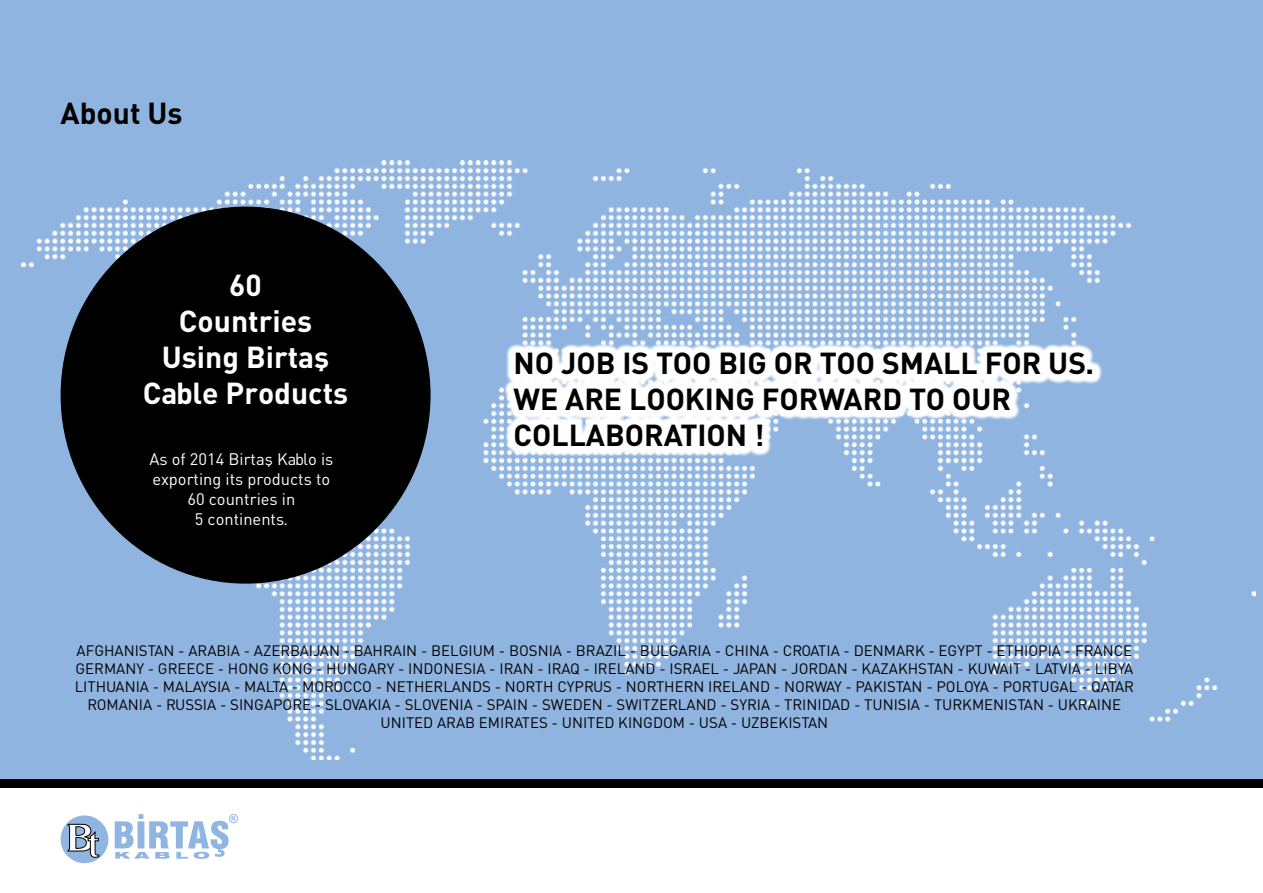
<style>
.page{position:relative;width:1263px;height:893px;background:#fff}
.page>*{position:absolute;margin:0;border:0;box-sizing:border-box;transform-origin:0 0}
.t1{font:30px/36px "DINT Bold Tr";color:#000}
.t2{font:30px/36px "DINT Bold Tr";color:#fff;text-align:center}
.t3{font:16.5px/19.8px "DIN Tr";color:#fff;text-align:center}
.t4{font:15px/18px "DIN Tr";color:#000;text-align:center}
</style>
<div class="page">
<div style="left:61px;top:815px;width:47px;height:48px;background:#90b5e1;border-radius:50%"></div>
<svg style="left:68px;top:824px;width:31px;height:39px"></svg>
<svg style="left:115px;top:814px;width:123px;height:45px"></svg>
<div style="left:0;top:779px;width:1263px;height:8px;background:#000"></div>
<div style="left:0;top:0;width:1263px;height:778px;background:#90b4e0"></div>
<img style="left:22px;top:161px;width:1233px;height:599px">
<div style="left:61px;top:207px;width:370px;height:377px;background:#000;border-radius:50%"></div>
<svg style="left:504px;top:343px;width:598px;height:114px;fill:#fefefe"></svg>
<h1 class="t1" style="left:61px;top:93px;width:124px">About Us</h1>
<h1 class="t2" style="left:143px;top:266px;width:207px">60<br>Countries<br>Using Birtaş<br>Cable Products</h1>
<p class="t3" style="left:149px;top:449px;width:185px">As of 2014 Birtaş Kablo is exporting its products to<br>60 countries in<br>5 continents.</p>
<h1 class="t1" style="left:513px;top:344px;width:582px">NO JOB IS TOO BIG OR TOO SMALL FOR US.<br>WE ARE LOOKING FORWARD TO OUR<br>COLLABORATION !</h1>
<p class="t4" style="left:75px;top:641px;width:1061px">AFGHANISTAN - ARABIA - AZERBAIJAN - BAHRAIN - BELGIUM - BOSNIA - BRAZIL - BULGARIA - CHINA - CROATIA - DENMARK - EGYPT - ETHIOPIA - FRANCE GERMANY - GREECE - HONG KONG - HUNGARY - INDONESIA - IRAN - IRAQ - IRELAND - ISRAEL - JAPAN - JORDAN - KAZAKHSTAN - KUWAIT - LATVIA - LIBYA LITHUANIA - MALAYSIA - MALTA - MOROCCO - NETHERLANDS - NORTH CYPRUS - NORTHERN IRELAND - NORWAY - PAKISTAN - POLOYA - PORTUGAL - QATAR ROMANIA - RUSSIA - SINGAPORE - SLOVAKIA - SLOVENIA - SPAIN - SWEDEN - SWITZERLAND - SYRIA - TRINIDAD - TUNISIA - TURKMENISTAN - UKRAINE UNITED ARAB EMIRATES - UNITED KINGDOM - USA - UZBEKISTAN</p>
</div>
